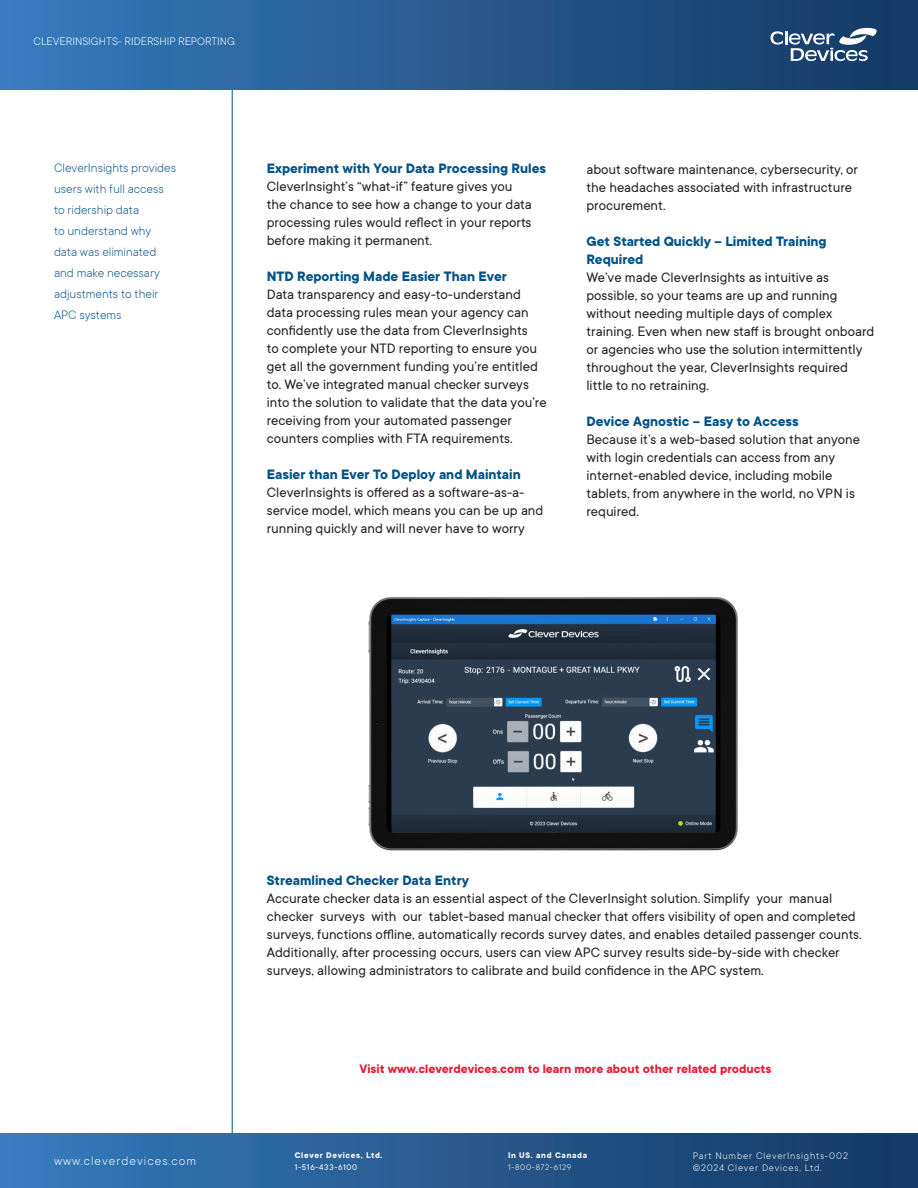
<style>
.page{position:relative;width:918px;height:1188px;background:#fff}
.page>*{position:absolute;margin:0;border:0;box-sizing:border-box;transform-origin:0 0}
.t1{font:15px/18px "TT Commons";color:#231f20}
.t2{font:700 15px/18px "TT Commons";color:#005187}
.t3{font:300 13.5px/21px "TT Commons";color:#005187}
.t4{font:700 13.5px "TT Commons";color:#eb1937}
.t5{font:300 13.5px "TT Commons";letter-spacing:.075em;color:#fff}
.t6{font:300 12px "TT Commons";color:#fff}
.t7{font:300 10.5px "TT Commons";letter-spacing:.075em;color:#fff}
.t8{font:700 9px "TT Commons";letter-spacing:.075em;color:#fff}
.t9{font:9px "TT Commons";letter-spacing:.075em;color:#fff}
.t10{font:300 9px "TT Commons";letter-spacing:.075em;color:#fff}
.s1{font-weight:700;color:#005187}
</style>
<div class="page">
<hr style="left:232px;top:90px;width:1px;height:1044px;background:#005187">
<div style="left:0;top:0;width:918px;height:90px;background:linear-gradient(to right,#377cbc,#143862)"></div>
<svg style="left:770px;top:28px;width:107px;height:33px"></svg>
<div style="left:0;top:1133px;width:918px;height:55px;background:linear-gradient(to right,#377cbc,#143862)"></div>
<img style="left:368px;top:596px;width:370px;height:255px">
<p class="t6" style="left:33px;top:34px;width:203px">CLEVERINSIGHTS- RIDERSHIP REPORTING</p>
<p class="t3" style="left:54px;top:157px;width:124px">CleverInsights provides users with full access to ridership data<br>to understand why data was eliminated and make necessary adjustments to their<br>APC systems</p>
<p class="t2" style="left:267px;top:159px;width:281px">Experiment with Your Data Processing Rules</p>
<p class="t1" style="left:267px;top:177px;width:267px">CleverInsight’s “what-if” feature gives you the chance to see how a change to your data processing rules would reflect in your reports before making it permanent.</p>
<p class="t2" style="left:267px;top:267px;width:242px">NTD Reporting Made Easier Than Ever</p>
<p class="t1" style="left:267px;top:285px;width:281px">Data transparency and easy-to-understand data processing rules mean your agency can confidently use the data from CleverInsights<br>to complete your NTD reporting to ensure you get all the government funding you’re entitled to. We’ve integrated manual checker surveys into the solution to validate that the data you’re receiving from your automated passenger counters complies with FTA requirements.</p>
<p class="t1" style="left:267px;top:465px;width:278px"><span class="s1">Easier than Ever To Deploy and Maintain </span>CleverInsights is offered as a software-as-a&shy;service model, which means you can be up and running quickly and will never have to worry</p>
<p class="t1" style="left:586px;top:160px;width:273px">about software maintenance, cybersecurity, or the headaches associated with infrastructure procurement.</p>
<p class="t2" style="left:586px;top:232px;width:242px">Get Started Quickly – Limited Training<br>Required</p>
<p class="t1" style="left:586px;top:268px;width:290px">We’ve made CleverInsights as intuitive as possible, so your teams are up and running without needing multiple days of complex training. Even when new staff is brought onboard or agencies who use the solution intermittently throughout the year, CleverInsights required little to no retraining.</p>
<p class="t2" style="left:586px;top:412px;width:214px">Device Agnostic – Easy to Access</p>
<p class="t1" style="left:586px;top:430px;width:275px">Because it’s a web-based solution that anyone with login credentials can access from any internet-enabled device, including mobile tablets, from anywhere in the world, no VPN is required.</p>
<p class="t5" style="left:54px;top:1152px;width:144px">www.cleverdevices.com</p>
<p class="t2" style="left:267px;top:870px;width:204px">Streamlined Checker Data Entry</p>
<p class="t1" style="left:267px;top:888px;width:597px">Accurate checker data is an essential aspect of the CleverInsight solution. Simplify your manual checker surveys with our tablet-based manual checker that offers visibility of open and completed surveys, functions offline, automatically records survey dates, and enables detailed passenger counts.</p>
<p class="t1" style="left:267px;top:942px;width:575px">Additionally, after processing occurs, users can view APC survey results side-by-side with checker surveys, allowing administrators to calibrate and build confidence in the APC system.</p>
<p class="t4" style="left:359px;top:1060px;width:414px">Visit www.cleverdevices.com to learn more about other related products</p>
<p class="t8" style="left:295px;top:1149px;width:89px">Clever Devices, Ltd.</p>
<p class="t9" style="left:295px;top:1162px;width:64px">1-516-433-6100</p>
<p class="t8" style="left:508px;top:1149px;width:81px">In US. and Canada</p>
<p class="t10" style="left:508px;top:1162px;width:65px">1-800-872-6129</p>
<p class="t7" style="left:693px;top:1149px;width:157px">Part Number CleverInsights-002</p>
<p class="t7" style="left:693px;top:1161px;width:130px">©2024 Clever Devices, Ltd.</p>
</div>
